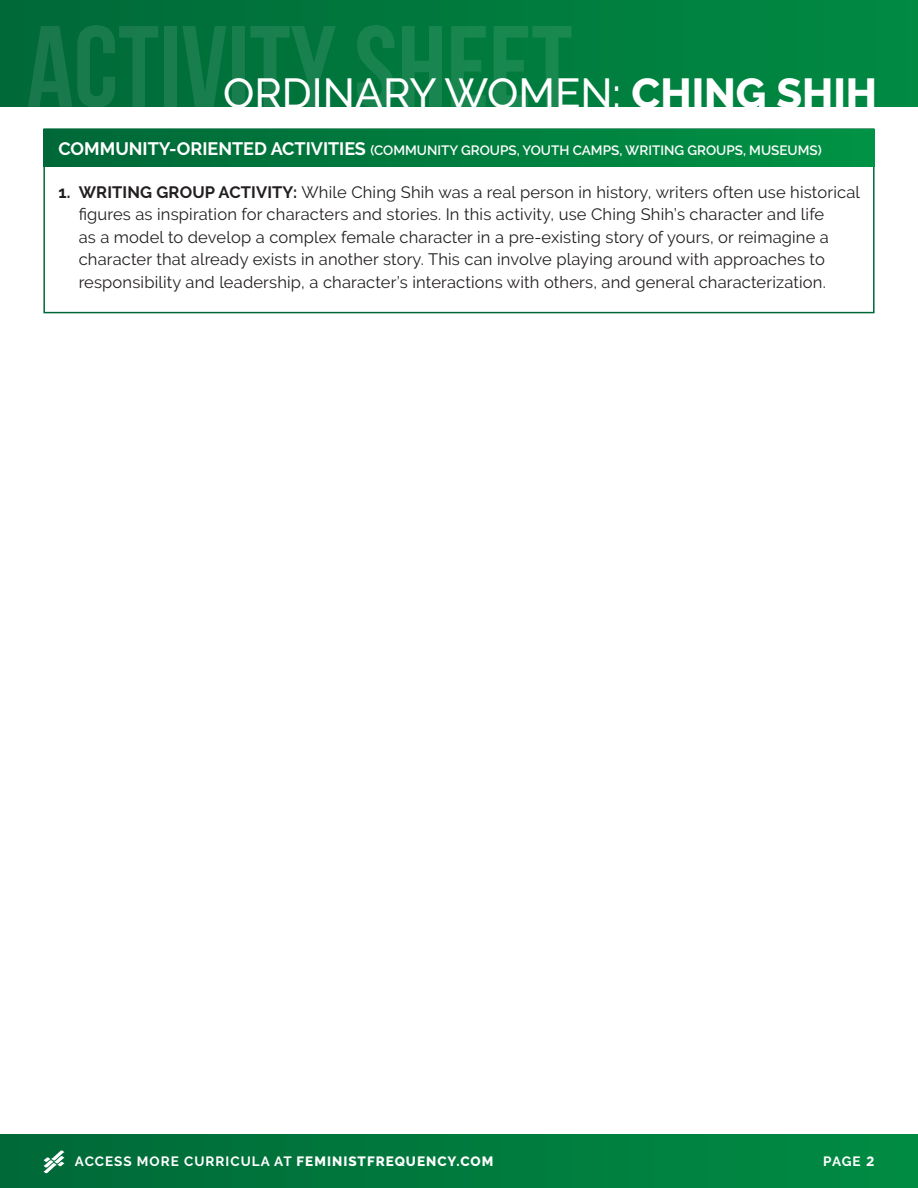
<style>
.page{position:relative;width:918px;height:1188px;background:#fff}
.page>*{position:absolute;margin:0;border:0;box-sizing:border-box;transform-origin:0 0}
.t1{font:700 115.35px "Bebas Neue";color:#fff}
.t2{font:500 41.85px "Raleway";color:#fff}
.t3{font:16.5px/22.5px "Raleway";letter-spacing:.01em;color:#231f20}
.t4{font:600 13.5px "Raleway";color:#fff}
.t5{font:700 13.5px "Raleway";letter-spacing:.075em;color:#fff}
.s1{font-weight:800}
.s2{font-weight:700;font-size:18px}
.s3{font-weight:700}
.s4{font-family:"Gotham"}
</style>
<div class="page">
<div style="left:0;top:0;width:918px;height:107px;background:linear-gradient(to right,#006938,#008a42)"></div>
<div style="left:0;top:1134px;width:918px;height:54px;background:linear-gradient(to right,#006938,#008b43)"></div>
<svg style="left:43px;top:1150px;width:22px;height:23px"></svg>
<div style="left:43px;top:128px;width:832px;height:185px;border:2px solid #006838"></div>
<div style="left:43px;top:129px;width:832px;height:38px;background:linear-gradient(to right,#006838,#009345)"></div>
<h1 class="t1" style="left:27px;top:4px;width:547px">ACTIVITY SHEET</h1>
<p class="t2" style="left:223px;top:69px;width:656px">ORDINARY WOMEN: <span class="s1">CHING SHIH</span></p>
<p class="t4" style="left:58px;top:143px;width:765px"><span class="s2">COMMUNITY-ORIENTED ACTIVITIES</span> (COMMUNITY GROUPS, YOUTH CAMPS, WRITING GROUPS, MUSEUMS)</p>
<p class="t3" style="left:79px;top:181px;width:783px;text-indent:-20px"><span class="s3">1. WRITING GROUP ACTIVITY:</span> While Ching Shih was a real person in history, writers often use historical figures as inspiration for characters and stories. In this activity, use Ching Shih’s character and life<br>as a model to develop a complex female character in a pre-existing story of yours, or reimagine a character that already exists in another story. This can involve playing around with approaches to responsibility and leadership, a character’s interactions with others, and general characterization.</p>
<p class="t5" style="left:75px;top:1153px;width:420px">ACCESS MORE CURRICULA AT <span class="s1">FEMINISTFREQUENCY.COM</span></p>
<p class="t5" style="left:823px;top:1153px;width:53px">PAGE <span class="s4">2</span></p>
</div>
